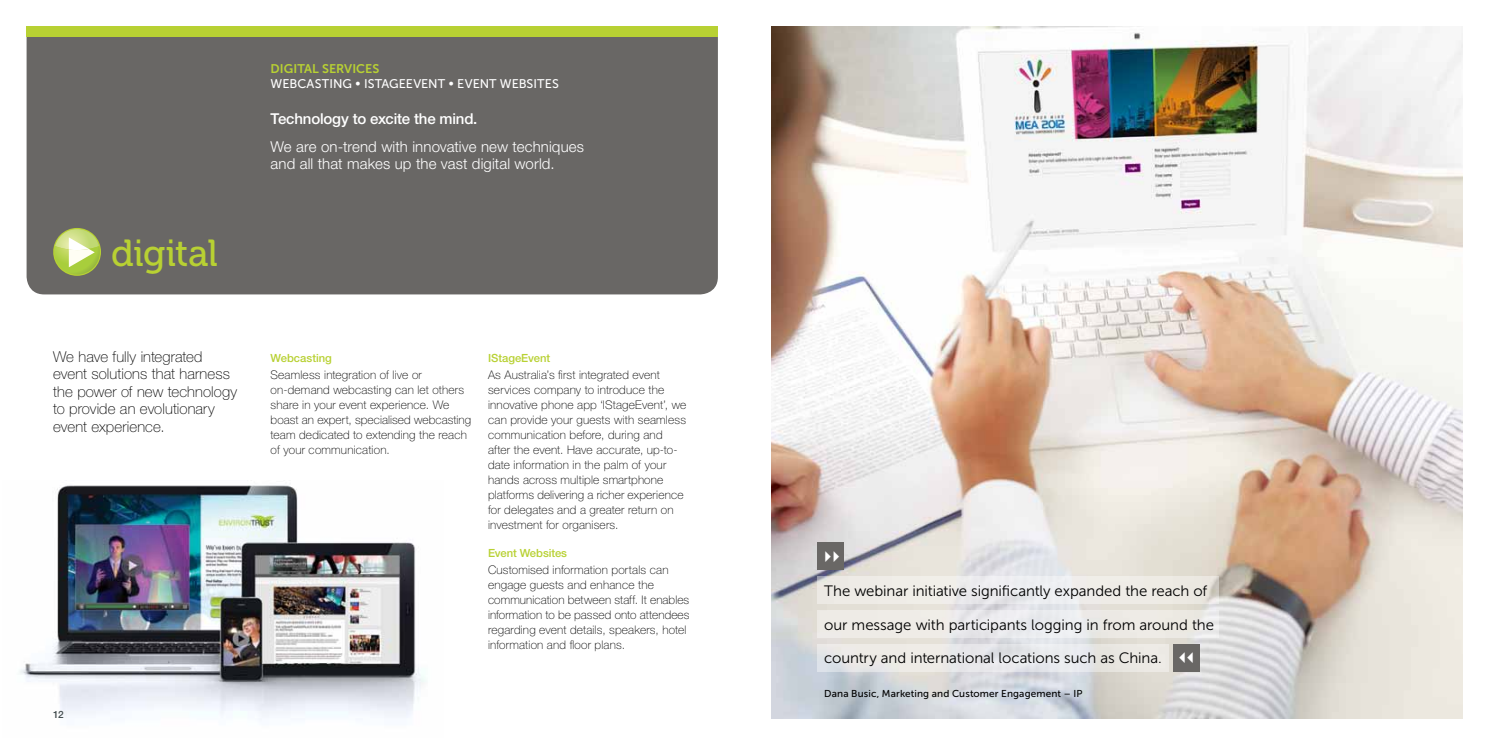
<style>
.page{position:relative;width:1489px;height:745px;background:#fff}
.page>*{position:absolute;margin:0;border:0;box-sizing:border-box;transform-origin:0 0}
.t1{font:37.5px "Museo 500";letter-spacing:-.01em;color:#b8d133}
.t2{font:15px "Museo Sans 300";letter-spacing:-.005em;color:#000}
.t3{font:100 15px/17.5px "Helvetica Neue";letter-spacing:.005em;color:#000}
.t4{font:300 15px/17.5px "Helvetica Neue";letter-spacing:.005em;color:#fff}
.t5{font:500 15px "Helvetica Neue";letter-spacing:-.01em;color:#fff}
.t6{font:12.5px "Museo Sans 500";letter-spacing:.005em;color:#fff}
.t7{font:12.5px "Museo Sans 700";letter-spacing:.005em;color:#b8d133}
.t8{font:100 11.88px/15px "Helvetica Neue";letter-spacing:.015em;color:#000}
.t9{font:500 11.25px "Helvetica Neue";letter-spacing:-.005em;color:#b8d133}
.t10{font:10px "Museo Sans 500";letter-spacing:.015em;color:#000}
.t11{font:500 10px "Helvetica Neue";color:#434d4f}
</style>
<div class="page">
<img style="left:20px;top:485px;width:406px;height:235px">
<div style="left:27px;top:37px;width:691px;height:257px;background:#696765"></div>
<div style="left:27px;top:27px;width:691px;height:10px;background:#b8d133"></div>
<img style="left:771px;top:27px;width:691px;height:691px">
<svg style="left:53px;top:228px;width:48px;height:47px"></svg>
<div style="left:817px;top:576px;width:401px;height:27px;background:#eeece8"></div>
<div style="left:817px;top:542px;width:26px;height:27px;background:#696765"></div>
<div style="left:817px;top:643px;width:351px;height:27px;background:#eae9e7"></div>
<div style="left:817px;top:610px;width:401px;height:27px;background:#eeebe7"></div>
<div style="left:1173px;top:643px;width:26px;height:27px;background:#696765"></div>
<h1 class="t1" style="left:111px;top:232px;width:108px">digital</h1>
<p class="t7" style="left:270px;top:62px;width:110px">DIGITAL SERVICES</p>
<p class="t6" style="left:270px;top:77px;width:288px">webcasting • I StageEvent • event webs ites</p>
<p class="t5" style="left:270px;top:109px;width:208px">Technology to excite the mind.</p>
<p class="t4" style="left:270px;top:137px;width:315px">We are on-trend with innovative new techniques and all that makes up the vast digital world.</p>
<p class="t3" style="left:53px;top:347px;width:185px">We have fully integrated event solutions that harness the power of new technology to provide an evolutionary event experience.</p>
<p class="t9" style="left:270px;top:351px;width:63px">Webcasting</p>
<p class="t8" style="left:270px;top:366px;width:202px">Seamless integration of live or on‑demand webcasting can let others share in your event experience. We boast an expert, specialised webcasting team dedicated to extending the reach of your communication.</p>
<p class="t9" style="left:488px;top:351px;width:64px">IStageEvent</p>
<p class="t8" style="left:488px;top:366px;width:200px">As Australia’s first integrated event services company to introduce the innovative phone app ‘IStageEvent’, we can provide your guests with seamless communication before, during and after the event. Have accurate, up-to&shy;date information in the palm of your hands across multiple smartphone platforms delivering a richer experience for delegates and a greater return on investment for organisers.</p>
<p class="t9" style="left:488px;top:546px;width:81px">Event Websites</p>
<p class="t8" style="left:488px;top:562px;width:203px">Customised information portals can engage guests and enhance the communication between staff. It enables information to be passed onto attendees regarding event details, speakers, hotel information and floor plans.</p>
<p class="t11" style="left:53px;top:708px;width:12px">12</p>
<p class="t2" style="left:824px;top:582px;width:384px">The webinar initiative significantly expanded the reach of</p>
<p class="t2" style="left:824px;top:616px;width:391px">our message with participants logging in from around the</p>
<p class="t2" style="left:824px;top:649px;width:339px">country and international locations such as China.</p>
<p class="t10" style="left:824px;top:687px;width:254px">Dana Busic, Marketing and Customer Engagement – IP</p>
</div>
